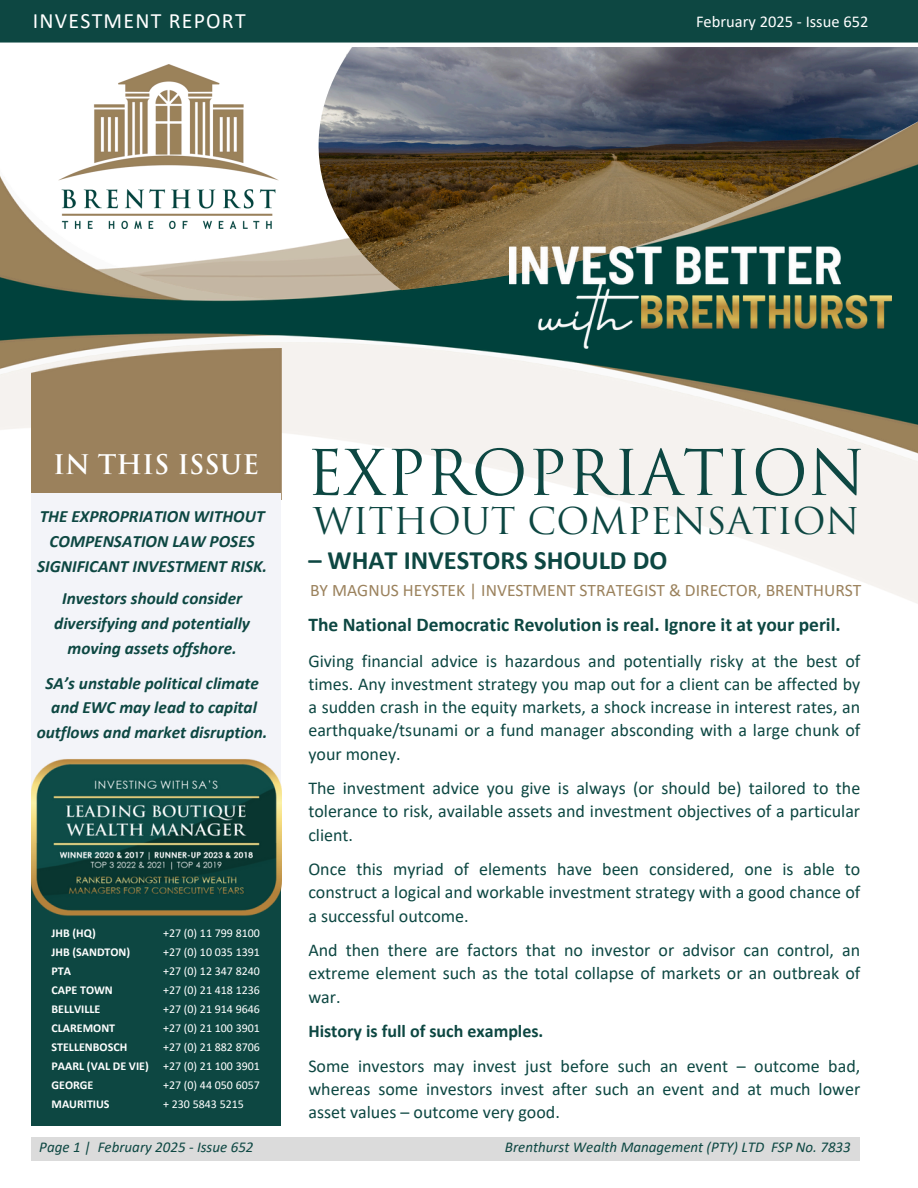
<style>
.page{position:relative;width:918px;height:1188px;background:#fff}
.page>*{position:absolute;margin:0;border:0;box-sizing:border-box;transform-origin:0 0}
.t1{font:61.2px "Trajan Pro";color:#0d4742}
.t2{font:36px "Trajan Pro";color:#0d4742}
.t3{font:700 26.55px "Calibri";color:#0d4742}
.t4{font:700 26.4px "Trajan Pro";color:#fff}
.t5{font:21.9px "Calibri";letter-spacing:.055em;color:#fff}
.t6{font:700 19.5px "Calibri";color:#0d4742}
.t7{font:18px/23.2px "Calibri";color:#0d4742;text-align:justify}
.t8{font:700 18px "Calibri";color:#0d4742}
.t9{font:17.55px "Calibri";color:#9b825d}
.t10{font:italic 700 17.25px/24.8px "Calibri";color:#0d4742;text-align:center}
.t11{font:16.5px "Calibri";color:#fff}
.t12{font:italic 15px "Calibri";color:#0d4742}
.t13{font:12px "Calibri";color:#fff}
.t14{font:700 12px "Calibri";color:#fff}
</style>
<div class="page">
<img style="left:0;top:64px;width:918px;height:540px">
<img style="left:319px;top:47px;width:599px;height:243px">
<img style="left:59px;top:65px;width:219px;height:164px">
<div style="left:31px;top:349px;width:250px;height:144px;background:#9b815c"></div>
<div style="left:31px;top:493px;width:250px;height:633px;background:#f3f4f9"></div>
<div style="left:31px;top:1138px;width:829px;height:23px;background:#dbdbdb"></div>
<div style="left:31px;top:843px;width:250px;height:283px;background:#0d4742"></div>
<img style="left:31px;top:759px;width:250px;height:157px">
<div style="left:0;top:0;width:918px;height:43px;background:#0d4742"></div>
<img style="left:509px;top:246px;width:383px;height:103px">
<p class="t5" style="left:33px;top:11px;width:214px">INVESTMENT REPORT</p>
<p class="t11" style="left:696px;top:14px;width:174px">February 2025 - Issue 652</p>
<h5 class="t4" style="left:53px;top:455px;width:207px">IN THIS ISSUE</h5>
<p class="t1" style="left:306px;top:449px;width:561px">EXPROPRIATION</p>
<p class="t2" style="left:313px;top:507px;width:548px">WITHOUT COMPENSATION</p>
<h3 class="t10" style="left:37px;top:505px;width:231px">THE EXPROPRIATION WITHOUT<br>COMPENSATION LAW POSES<br>SIGNIFICANT INVESTMENT RISK.</h3>
<h1 class="t10" style="left:54px;top:587px;width:197px">Investors should consider diversifying and potentially moving assets offshore.</h1>
<h2 class="t10" style="left:45px;top:672px;width:215px">SA’s unstable political climate</h2>
<h3 class="t10" style="left:37px;top:697px;width:232px">and EWC may lead to capital outflows and market disruption.</h3>
<h6 class="t3" style="left:308px;top:549px;width:361px">– WHAT INVESTORS SHOULD DO</h6>
<p class="t9" style="left:310px;top:583px;width:553px">BY MAGNUS HEYSTEK | INVESTMENT STRATEGIST &amp; DIRECTOR, BRENTHURST</p>
<p class="t6" style="left:308px;top:616px;width:534px">The National Democratic Revolution is real. Ignore it at your peril.</p>
<p class="t7" style="left:308px;top:650px;width:553px">Giving financial advice is hazardous and potentially risky at the best of times. Any investment strategy you map out for a client can be affected by a sudden crash in the equity markets, a shock increase in interest rates, an earthquake/tsunami or a fund manager absconding with a large chunk of your money.</p>
<p class="t7" style="left:308px;top:778px;width:553px">The investment advice you give is always (or should be) tailored to the tolerance to risk, available assets and investment objectives of a particular client.</p>
<p class="t7" style="left:308px;top:859px;width:553px">Once this myriad of elements have been considered, one is able to construct a logical and workable investment strategy with a good chance of a successful outcome.</p>
<p class="t7" style="left:308px;top:940px;width:553px">And then there are factors that no investor or advisor can control, an extreme element such as the total collapse of markets or an outbreak of war.</p>
<p class="t8" style="left:308px;top:1024px;width:237px">History is full of such examples.</p>
<p class="t7" style="left:308px;top:1055px;width:553px">Some investors may invest just before such an event – outcome bad, whereas some investors invest after such an event and at much lower asset values – outcome very good.</p>
<p class="t14" style="left:52px;top:928px;width:46px">JHB (HQ)</p>
<p class="t14" style="left:52px;top:947px;width:80px">JHB (SANDTON)</p>
<p class="t14" style="left:52px;top:966px;width:21px">PTA</p>
<p class="t14" style="left:52px;top:985px;width:63px">CAPE TOWN</p>
<p class="t14" style="left:52px;top:1004px;width:50px">BELLVILLE</p>
<p class="t14" style="left:52px;top:1023px;width:65px">CLAREMONT</p>
<p class="t14" style="left:52px;top:1042px;width:77px">STELLENBOSCH</p>
<p class="t14" style="left:52px;top:1061px;width:99px">PAARL (VAL DE VIE)</p>
<p class="t14" style="left:52px;top:1080px;width:43px">GEORGE</p>
<p class="t14" style="left:52px;top:1099px;width:60px">MAURITIUS</p>
<p class="t13" style="left:163px;top:928px;width:98px">+27 (0) 11 799 8100</p>
<p class="t13" style="left:163px;top:947px;width:98px">+27 (0) 10 035 1391</p>
<p class="t13" style="left:163px;top:966px;width:98px">+27 (0) 12 347 8240</p>
<p class="t13" style="left:163px;top:985px;width:98px">+27 (0) 21 418 1236</p>
<p class="t13" style="left:163px;top:1004px;width:98px">+27 (0) 21 914 9646</p>
<p class="t13" style="left:163px;top:1023px;width:98px">+27 (0) 21 100 3901</p>
<p class="t13" style="left:163px;top:1042px;width:98px">+27 (0) 21 882 8706</p>
<p class="t13" style="left:163px;top:1061px;width:98px">+27 (0) 21 100 3901</p>
<p class="t13" style="left:163px;top:1080px;width:98px">+27 (0) 44 050 6057</p>
<p class="t13" style="left:163px;top:1099px;width:82px">+ 230 5843 5215</p>
<p class="t12" style="left:39px;top:1141px;width:216px">Page 1 | February 2025 - Issue 652</p>
<p class="t12" style="left:505px;top:1141px;width:347px">Brenthurst Wealth Management (PTY) LTD FSP No. 7833</p>
</div>
